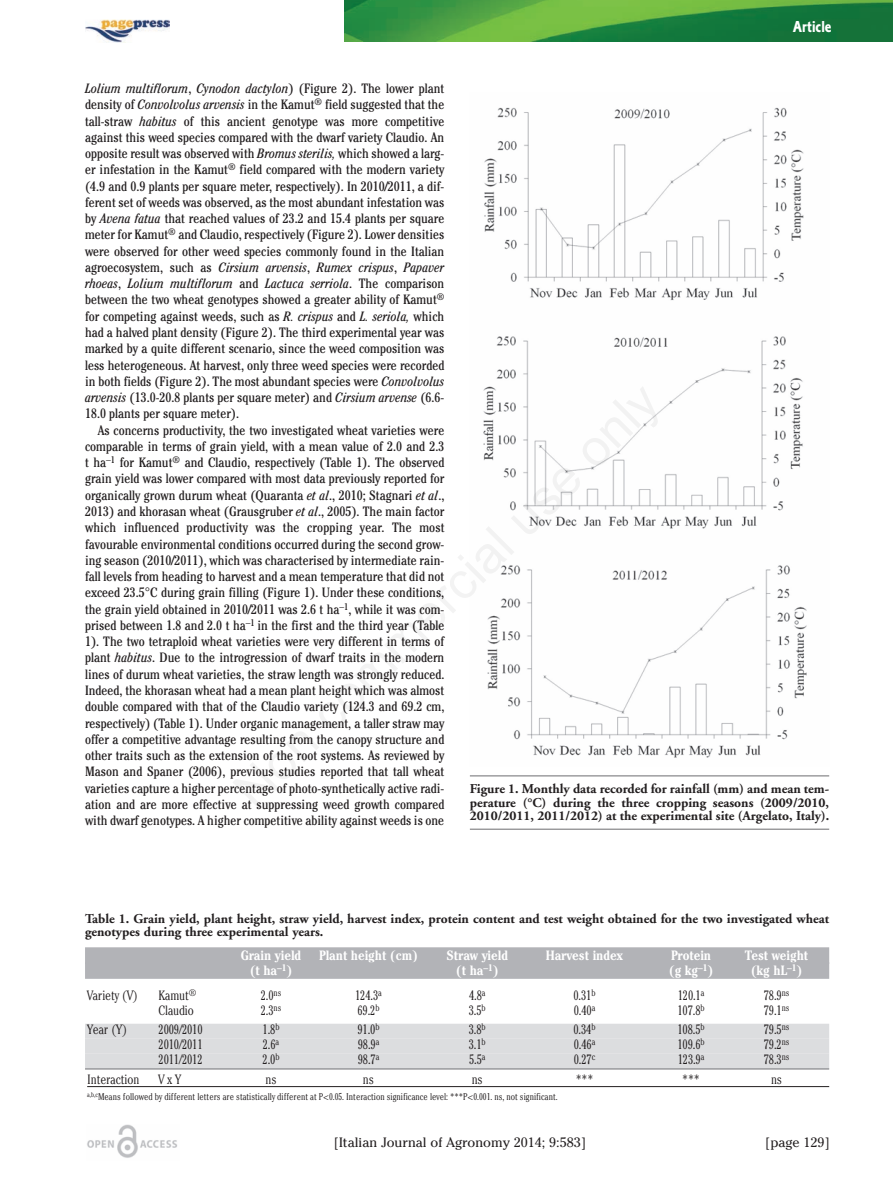
<style>
.page{position:relative;width:893px;height:1191px;background:#fff}
.page>*{position:absolute;margin:0;border:0;box-sizing:border-box;transform-origin:0 0}
.t1{font:16.5px "Corinthian Bold Condensed Plain";color:#fff}
.t2{font:condensed 13.5px/16.2px "Cheltenham";color:#231f20;text-align:justify}
.t3{font:700 13.5px/13.5px "Adobe Garamond";color:#231f20}
.t4{font:300 condensed 13.5px "Cheltenham";letter-spacing:-.01em;color:#231f20}
.t5{font:700 condensed 13.5px "Cheltenham";letter-spacing:-.01em;color:#fff}
.t6{font:13.5px "Cheltenham";color:#231f20}
.t7{font:300 condensed 9.75px "Cheltenham";color:#231f20}
.s1{font-style:italic}
</style>
<div class="page">
<img style="left:344px;top:0;width:549px;height:42px">
<img style="left:85px;top:19px;width:85px;height:24px">
<img style="left:87px;top:1124px;width:90px;height:34px">
<div style="left:85px;top:947px;width:744px;height:16px;background:#b2b3b7"></div>
<div style="left:85px;top:962px;width:744px;height:16px;background:#b2b3b7"></div>
<div style="left:85px;top:1023px;width:744px;height:15px;background:#dcdddf"></div>
<div style="left:85px;top:1038px;width:744px;height:15px;background:#dcdddf"></div>
<div style="left:85px;top:1053px;width:744px;height:15px;background:#dcdddf"></div>
<hr style="left:85px;top:1068px;width:744px;height:1px;background:#6c6d70">
<hr style="left:87px;top:1086px;width:742px;height:1px;background:#231f20">
<hr style="left:470px;top:775px;width:359px;height:1px;background:#6c6d70">
<hr style="left:470px;top:828px;width:359px;height:1px;background:#6c6d70">
<img style="left:483px;top:107px;width:324px;height:651px">
<p class="t2" style="left:85px;top:81px;width:361px"><span class="s1">Lolium multiflorum</span>, <span class="s1">Cynodon dactylon</span>) (Figure 2). The lower plant density of <span class="s1">Convolvolus arvensis</span> in the Kamut<sup>®</sup> field suggested that the tall-straw <span class="s1">habitus</span> of this ancient genotype was more competitive against this weed species compared with the dwarf variety Claudio. An opposite result was observed with <span class="s1">Bromus sterilis,</span> which showed a larg&shy;er infestation in the Kamut<sup>®</sup> field compared with the modern variety (4.9 and 0.9 plants per square meter, respectively). In 2010/2011, a dif&shy;ferent set of weeds was observed, as the most abundant infestation was by <span class="s1">Avena fatua</span> that reached values of 23.2 and 15.4 plants per square meter for Kamut<sup>®</sup> and Claudio, respectively (Figure 2). Lower densities were observed for other weed species commonly found in the Italian agroecosystem, such as <span class="s1">Cirsium arvensis</span>, <span class="s1">Rumex crispus</span>, <span class="s1">Papaver rhoeas</span>, <span class="s1">Lolium multiflorum</span> and <span class="s1">Lactuca serriola</span>. The comparison between the two wheat genotypes showed a greater ability of Kamut<sup>® </sup>for competing against weeds, such as <span class="s1">R. crispus</span> and <span class="s1">L. seriola,</span> which had a halved plant density (Figure 2). The third experimental year was marked by a quite different scenario, since the weed composition was less heterogeneous. At harvest, only three weed species were recorded in both fields (Figure 2). The most abundant species were <span class="s1">Convolvolus arvensis</span> (13.0-20.8 plants per square meter) and <span class="s1">Cirsium arvense</span> (6.6- 18.0 plants per square meter).</p>
<p class="t2" style="left:85px;top:423px;width:361px;text-indent:13px">As concerns productivity, the two investigated wheat varieties were comparable in terms of grain yield, with a mean value of 2.0 and 2.3 t ha<sup>–1</sup> for Kamut<sup>®</sup> and Claudio, respectively (Table 1). The observed grain yield was lower compared with most data previously reported for organically grown durum wheat (Quaranta <span class="s1">et al</span>., 2010; Stagnari <span class="s1">et al</span>., 2013) and khorasan wheat (Grausgruber <span class="s1">et al</span>., 2005). The main factor which influenced productivity was the cropping year. The most favourable environmental conditions occurred during the second grow&shy;ing season (2010/2011), which was characterised by intermediate rain&shy;fall levels from heading to harvest and a mean temperature that did not exceed 23.5°C during grain filling (Figure 1). Under these conditions, the grain yield obtained in 2010/2011 was 2.6 t ha<sup>–1</sup>, while it was com&shy;prised between 1.8 and 2.0 t ha<sup>–1</sup> in the first and the third year (Table 1). The two tetraploid wheat varieties were very different in terms of plant <span class="s1">habitus</span>. Due to the introgression of dwarf traits in the modern lines of durum wheat varieties, the straw length was strongly reduced.<br>Indeed, the khorasan wheat had a mean plant height which was almost double compared with that of the Claudio variety (124.3 and 69.2 cm, respectively) (Table 1). Under organic management, a taller straw may offer a competitive advantage resulting from the canopy structure and other traits such as the extension of the root systems. As reviewed by Mason and Spaner (2006), previous studies reported that tall wheat varieties capture a higher percentage of photo-synthetically active radi&shy;ation and are more effective at suppressing weed growth compared with dwarf genotypes. A higher competitive ability against weeds is one</p>
<p class="t1" style="left:793px;top:21px;width:40px">Article</p>
<p class="t3" style="left:470px;top:783px;width:361px;text-align:justify">Figure 1. Monthly data recorded for rainfall (mm) and mean tem&shy;perature (°C) during the three cropping seasons (2009/2010, 2010/2011, 2011/2012) at the experimental site (Argelato, Italy).</p>
<p class="t3" style="left:85px;top:912px;width:746px">Table 1. Grain yield, plant height, straw yield, harvest index, protein content and test weight obtained for the two investigated wheat genotypes during three experimental years.</p>
<p class="t5" style="left:241px;top:950px;width:62px">Grain yield</p>
<p class="t5" style="left:319px;top:950px;width:100px">Plant height (cm)</p>
<p class="t5" style="left:446px;top:950px;width:63px">Straw yield</p>
<p class="t5" style="left:546px;top:950px;width:79px">Harvest index</p>
<p class="t5" style="left:671px;top:950px;width:42px">Protein</p>
<p class="t5" style="left:745px;top:950px;width:65px">Test weight</p>
<p class="t5" style="left:250px;top:965px;width:44px">(t ha<sup>–1</sup>)</p>
<p class="t5" style="left:456px;top:965px;width:44px">(t ha<sup>–1</sup>)</p>
<p class="t5" style="left:669px;top:965px;width:46px">(g kg<sup>–1</sup>)</p>
<p class="t5" style="left:751px;top:965px;width:53px">(kg hL<sup>–1</sup>)</p>
<p class="t4" style="left:87px;top:990px;width:53px">Variety (V)</p>
<p class="t4" style="left:159px;top:990px;width:39px">Kamut<sup>®</sup></p>
<p class="t4" style="left:261px;top:990px;width:22px">2.0<sup>ns</sup></p>
<p class="t4" style="left:355px;top:990px;width:28px">124.3<sup>a</sup></p>
<p class="t4" style="left:469px;top:990px;width:18px">4.8<sup>a</sup></p>
<p class="t4" style="left:573px;top:990px;width:24px">0.31<sup>b</sup></p>
<p class="t4" style="left:678px;top:990px;width:28px">120.1<sup>a</sup></p>
<p class="t4" style="left:764px;top:990px;width:27px">78.9<sup>ns</sup></p>
<p class="t4" style="left:159px;top:1005px;width:37px">Claudio</p>
<p class="t4" style="left:261px;top:1005px;width:22px">2.3<sup>ns</sup></p>
<p class="t4" style="left:357px;top:1005px;width:24px">69.2<sup>b</sup></p>
<p class="t4" style="left:469px;top:1005px;width:19px">3.5<sup>b</sup></p>
<p class="t4" style="left:574px;top:1005px;width:23px">0.40<sup>a</sup></p>
<p class="t4" style="left:677px;top:1005px;width:29px">107.8<sup>b</sup></p>
<p class="t4" style="left:764px;top:1005px;width:27px">79.1<sup>ns</sup></p>
<p class="t4" style="left:87px;top:1025px;width:42px">Year (Y)</p>
<p class="t4" style="left:159px;top:1025px;width:46px">2009/2010</p>
<p class="t4" style="left:263px;top:1025px;width:19px">1.8<sup>b</sup></p>
<p class="t4" style="left:357px;top:1025px;width:24px">91.0<sup>b</sup></p>
<p class="t4" style="left:469px;top:1025px;width:19px">3.8<sup>b</sup></p>
<p class="t4" style="left:573px;top:1025px;width:24px">0.34<sup>b</sup></p>
<p class="t4" style="left:677px;top:1025px;width:29px">108.5<sup>b</sup></p>
<p class="t4" style="left:764px;top:1025px;width:27px">79.5<sup>ns</sup></p>
<p class="t4" style="left:159px;top:1040px;width:46px">2010/2011</p>
<p class="t4" style="left:263px;top:1040px;width:18px">2.6<sup>a</sup></p>
<p class="t4" style="left:358px;top:1040px;width:23px">98.9<sup>a</sup></p>
<p class="t4" style="left:469px;top:1040px;width:19px">3.1<sup>b</sup></p>
<p class="t4" style="left:574px;top:1040px;width:23px">0.46<sup>a</sup></p>
<p class="t4" style="left:677px;top:1040px;width:29px">109.6<sup>b</sup></p>
<p class="t4" style="left:764px;top:1040px;width:27px">79.2<sup>ns</sup></p>
<p class="t4" style="left:159px;top:1055px;width:46px">2011/2012</p>
<p class="t4" style="left:263px;top:1055px;width:19px">2.0<sup>b</sup></p>
<p class="t4" style="left:358px;top:1055px;width:23px">98.7<sup>a</sup></p>
<p class="t4" style="left:469px;top:1055px;width:18px">5.5<sup>a</sup></p>
<p class="t4" style="left:574px;top:1055px;width:23px">0.27<sup>c</sup></p>
<p class="t4" style="left:678px;top:1055px;width:28px">123.9<sup>a</sup></p>
<p class="t4" style="left:764px;top:1055px;width:27px">78.3<sup>ns</sup></p>
<p class="t4" style="left:87px;top:1074px;width:54px">Interaction</p>
<p class="t4" style="left:159px;top:1074px;width:24px">V x Y</p>
<p class="t4" style="left:265px;top:1074px;width:13px">ns</p>
<p class="t4" style="left:363px;top:1074px;width:13px">ns</p>
<p class="t4" style="left:472px;top:1074px;width:13px">ns</p>
<p class="t4" style="left:576px;top:1074px;width:19px">***</p>
<p class="t4" style="left:682px;top:1074px;width:19px">***</p>
<p class="t4" style="left:771px;top:1074px;width:13px">ns</p>
<p class="t7" style="left:87px;top:1093px;width:472px"><sup>a,b,c</sup>Means followed by different letters are statistically different at P&lt;0.05. Interaction significance level: ***P&lt;0.001. ns, not significant.</p>
<p class="t6" style="left:334px;top:1134px;width:254px">[Italian Journal of Agronomy 2014; 9:583]</p>
<p class="t6" style="left:765px;top:1134px;width:66px">[page 129]</p>
</div>
